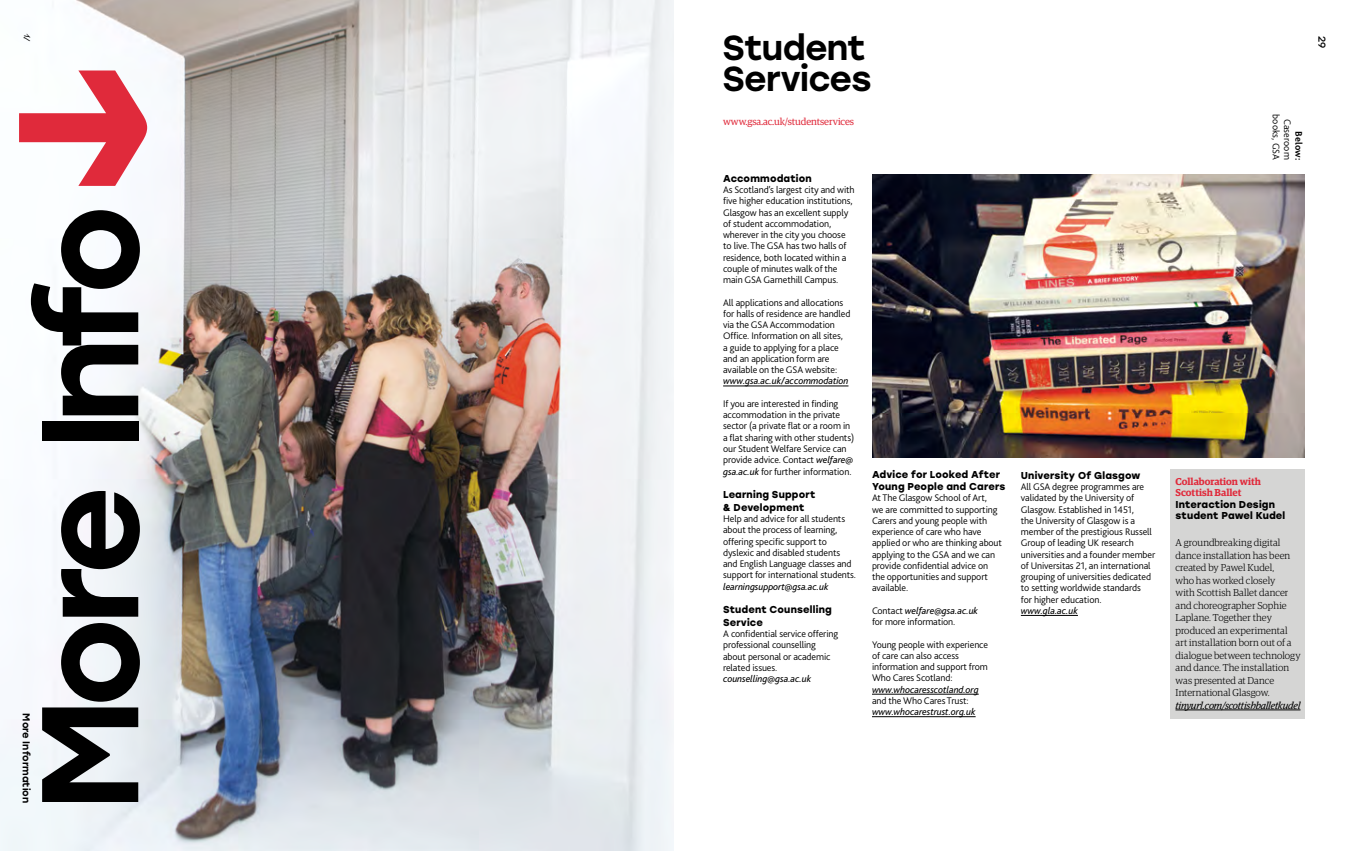
<style>
.page{position:relative;width:1347px;height:851px;background:#fff}
.page>*{position:absolute;margin:0;border:0;box-sizing:border-box;transform-origin:0 0}
.t1{font:500 137.25px "Stolzl";letter-spacing:-.08em;color:#000}
.t2{font:137.25px "Hothouse";color:#e02a3b}
.t3{font:500 34.62px/30.9px "Stolzl";letter-spacing:-.02em;color:#000}
.t4{font:300 10px/11.2px "Bliss 2";letter-spacing:-.01em;color:#000}
.t5{font:300 10px/12.5px "Guardian Egyp";letter-spacing:.005em;color:#000}
.t6{font:700 10px/12.5px "Stolzl";letter-spacing:.015em;color:#000}
.t7{font:italic 10px "Bliss 2";letter-spacing:-.01em;color:#000}
.t8{font:600 10px/11.2px "Guardian Egyp";color:#e02a3b}
.t9{font:italic 10px "Guardian Egyp";letter-spacing:-.015em;color:#000}
.t10{font:10px "Guardian Egyp";letter-spacing:-.01em;color:#e02a3b}
.t11{font:500 10px "Stolzl";color:#000}
.t12{font:700 10px "Bliss 2";color:#000}
.t13{font:10px "Schneid Handwriting";color:#000}
.t14{font:10px "Stolzl";color:#000}
.s1{font-weight:400;font-style:italic}
</style>
<div class="page">
<img style="left:0;top:0;width:673px;height:850px">
<hr style="left:723px;top:385px;width:125px;height:1px;background:#000">
<hr style="left:872px;top:693px;width:106px;height:1px;background:#000">
<hr style="left:872px;top:716px;width:103px;height:1px;background:#000">
<hr style="left:1020px;top:615px;width:58px;height:1px;background:#000">
<img style="left:872px;top:174px;width:432px;height:283px">
<div style="left:1169px;top:469px;width:135px;height:250px;background:#d5d5d4"></div>
<hr style="left:1175px;top:709px;width:125px;height:1px;background:#000">
<p class="t13" style="left:35px;top:33px;width:9px;rotate:90deg">1/</p>
<h1 class="t2" style="left:14px;top:43px;width:139px">&gt;</h1>
<h1 class="t1" style="left:-8px;top:811px;width:609px;rotate:-90deg">More Info</h1>
<p class="t11" style="left:34px;top:713px;width:91px;rotate:90deg">More Information</p>
<h2 class="t3" style="left:722px;top:31px;width:151px">Student<br>Services</h2>
<p class="t10" style="left:723px;top:114px;width:132px">www.gsa.ac.uk/studentservices</p>
<p class="t6" style="left:723px;top:171px;width:90px">Accommodation</p>
<p class="t4" style="left:723px;top:184px;width:133px">As Scotland’s largest city and with five higher education institutions,<br>Glasgow has an excellent supply of student accommodation, wherever in the city you choose to live. The GSA has two halls of residence, both located within a couple of minutes walk of the main GSA Garnethill Campus.</p>
<p class="t4" style="left:723px;top:296px;width:129px">All applications and allocations for halls of residence are handled via the GSA Accommodation<br>Office. Information on all sites,<br>a guide to applying for a place and an application form are available on the GSA website:</p>
<p class="t7" style="left:723px;top:375px;width:127px">www.gsa.ac.uk/accommodation</p>
<p class="t4" style="left:723px;top:397px;width:132px">If you are interested in finding accommodation in the private sector (a private flat or a room in a flat sharing with other students) our Student Welfare Service can provide advice. Contact <span class="s1">welfare@ gsa.ac.uk</span> for further information.</p>
<p class="t6" style="left:723px;top:488px;width:94px">Learning Support &amp; Development</p>
<p class="t4" style="left:723px;top:512px;width:134px">Help and advice for all students about the process of learning, offering specific support to dyslexic and disabled students and English Language classes and support for international students.</p>
<p class="t7" style="left:723px;top:580px;width:107px">learningsupport@gsa.ac.uk</p>
<p class="t6" style="left:723px;top:603px;width:110px">Student Counselling<br>Service</p>
<p class="t4" style="left:723px;top:627px;width:117px">A confidential service offering professional counselling about personal or academic related issues.</p>
<p class="t7" style="left:723px;top:672px;width:90px">counselling@gsa.ac.uk</p>
<p class="t6" style="left:872px;top:467px;width:135px">Advice for Looked After<br>Young People and Carers</p>
<p class="t4" style="left:872px;top:492px;width:132px">At The Glasgow School of Art,<br>we are committed to supporting<br>Carers and young people with experience of care who have applied or who are thinking about applying to the GSA and we can provide confidential advice on the opportunities and support available.</p>
<p class="t4" style="left:872px;top:604px;width:108px">Contact <span class="s1">welfare@gsa.ac.uk </span>for more information.</p>
<p class="t4" style="left:872px;top:638px;width:118px">Young people with experience of care can also access information and support from<br>Who Cares Scotland:</p>
<p class="t7" style="left:872px;top:683px;width:108px">www.whocaresscotland.org</p>
<p class="t4" style="left:872px;top:694px;width:98px">and the Who Cares Trust:</p>
<p class="t7" style="left:872px;top:705px;width:105px">www.whocarestrust.org.uk</p>
<p class="t6" style="left:1020px;top:468px;width:121px">University Of Glasgow</p>
<p class="t4" style="left:1020px;top:481px;width:136px">All GSA degree programmes are validated by the University of<br>Glasgow. Established in 1451,<br>the University of Glasgow is a member of the prestigious Russell<br>Group of leading UK research universities and a founder member of Universitas 21, an international grouping of universities dedicated to setting worldwide standards<br>for higher education.</p>
<p class="t7" style="left:1020px;top:604px;width:59px">www.gla.ac.uk</p>
<p class="t14" style="left:1329px;top:36px;width:14px;rotate:90deg">29</p>
<p class="t4" style="left:1293px;top:114px;width:47px;text-align:center;rotate:90deg">Caseroom books, GSA</p>
<p class="t12" style="left:1304px;top:131px;width:30px;rotate:90deg">Below:</p>
<p class="t8" style="left:1175px;top:475px;width:87px">Collaboration with<br>Scottish Ballet</p>
<p class="t6" style="left:1175px;top:497px;width:111px;line-height:11.2px">Interaction Design student Pawel Kudel</p>
<p class="t5" style="left:1175px;top:536px;width:127px">A groundbreaking digital dance installation has been created by Pawel Kudel,<br>who has worked closely<br>with Scottish Ballet dancer and choreographer Sophie<br>Laplane. Together they produced an experimental art installation born out of a dialogue between technology and dance. The installation was presented at Dance<br>International Glasgow.</p>
<p class="t9" style="left:1175px;top:698px;width:126px">tinyurl.com/scottishballetkudel</p>
</div>
